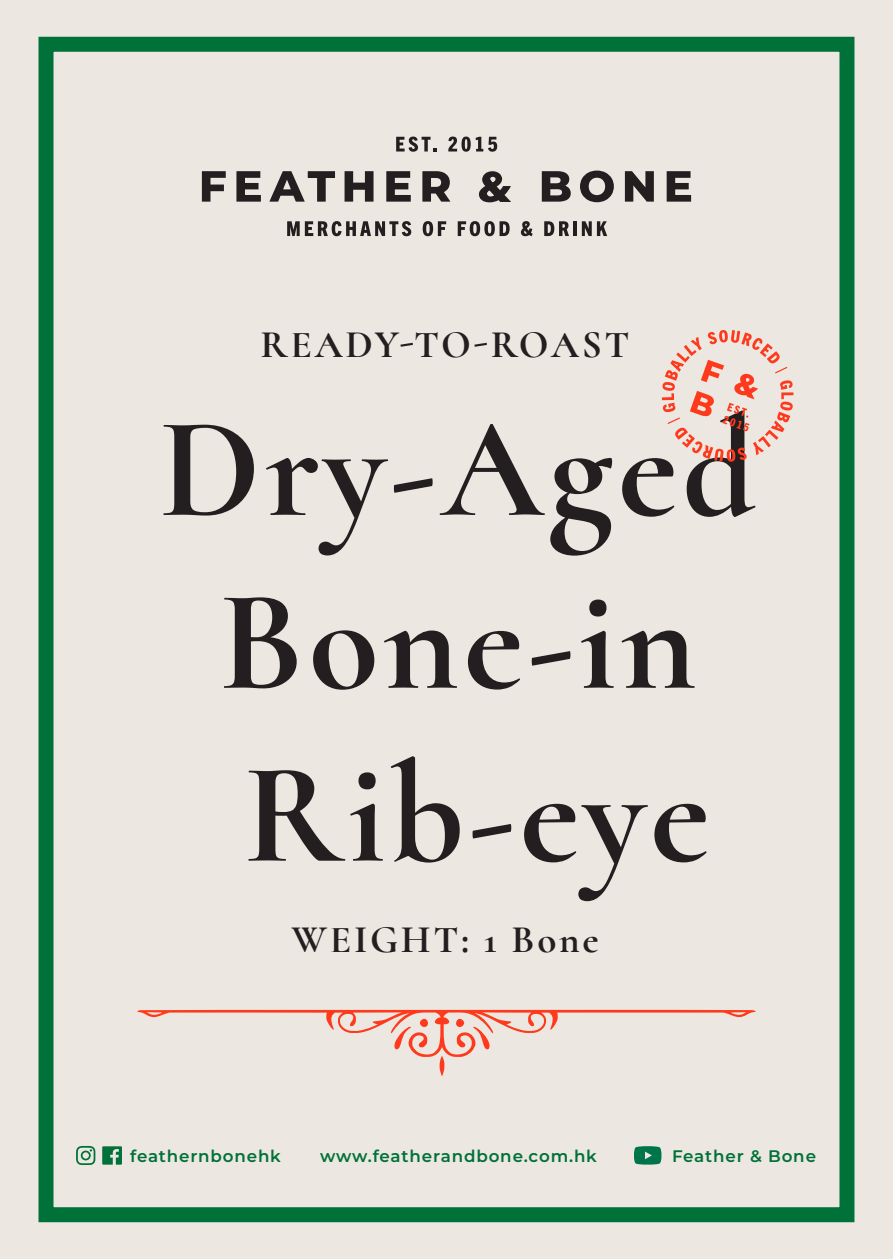
<style>
.page{position:relative;width:893px;height:1259px;background:#ece7e0}
.page>*{position:absolute;margin:0;border:0;box-sizing:border-box;transform-origin:0 0}
.t1{font:700 144px/172.8px "Cormorant";letter-spacing:.03em;color:#231f20;text-align:center}
.t2{font:700 39px "Cormorant";letter-spacing:.07em;color:#231f20}
.t3{font:600 16.8px "Montserrat";letter-spacing:.05em;color:#007138}
</style>
<div class="page">
<div style="left:39px;top:37px;width:815px;height:1185px;border:15px solid #007138"></div>
<svg style="left:396px;top:137px;width:41px;height:15px"></svg>
<svg style="left:448px;top:137px;width:49px;height:15px"></svg>
<svg style="left:287px;top:221px;width:124px;height:15px"></svg>
<svg style="left:423px;top:221px;width:23px;height:15px"></svg>
<svg style="left:458px;top:221px;width:52px;height:15px"></svg>
<svg style="left:521px;top:221px;width:12px;height:15px"></svg>
<svg style="left:544px;top:221px;width:25px;height:15px"></svg>
<hr style="left:573px;top:221px;width:4px;height:15px;background:#231f20">
<svg style="left:582px;top:221px;width:25px;height:15px"></svg>
<svg style="left:202px;top:171px;width:24px;height:31px"></svg>
<svg style="left:236px;top:171px;width:25px;height:31px"></svg>
<svg style="left:269px;top:171px;width:66px;height:31px"></svg>
<svg style="left:345px;top:171px;width:28px;height:31px"></svg>
<svg style="left:386px;top:171px;width:25px;height:31px"></svg>
<svg style="left:422px;top:171px;width:28px;height:31px"></svg>
<svg style="left:479px;top:171px;width:32px;height:31px"></svg>
<svg style="left:542px;top:171px;width:29px;height:31px"></svg>
<svg style="left:580px;top:171px;width:34px;height:31px"></svg>
<svg style="left:625px;top:171px;width:29px;height:31px"></svg>
<svg style="left:667px;top:171px;width:24px;height:31px"></svg>
<svg style="left:137px;top:1009px;width:619px;height:67px"></svg>
<svg style="left:76px;top:1146px;width:19px;height:19px"></svg>
<svg style="left:102px;top:1146px;width:20px;height:18px"></svg>
<svg style="left:634px;top:1146px;width:28px;height:19px"></svg>
<svg style="left:662px;top:330px;width:131px;height:131px"></svg>
<h2 class="t2" style="left:261px;top:321px;width:370px">READY-TO-ROAST</h2>
<h1 class="t1" style="left:159px;top:383px;width:598px">Dry-Aged<br>Bone-in<br>Rib-eye</h1>
<h2 class="t2" style="left:292px;top:916px;width:309px">WEIGHT: 1 Bone</h2>
<p class="t3" style="left:130px;top:1144px;width:152px">feathernbonehk</p>
<p class="t3" style="left:320px;top:1143px;width:278px">www.featherandbone.com.hk</p>
<p class="t3" style="left:672px;top:1143px;width:145px">Feather &amp; Bone</p>
</div>
